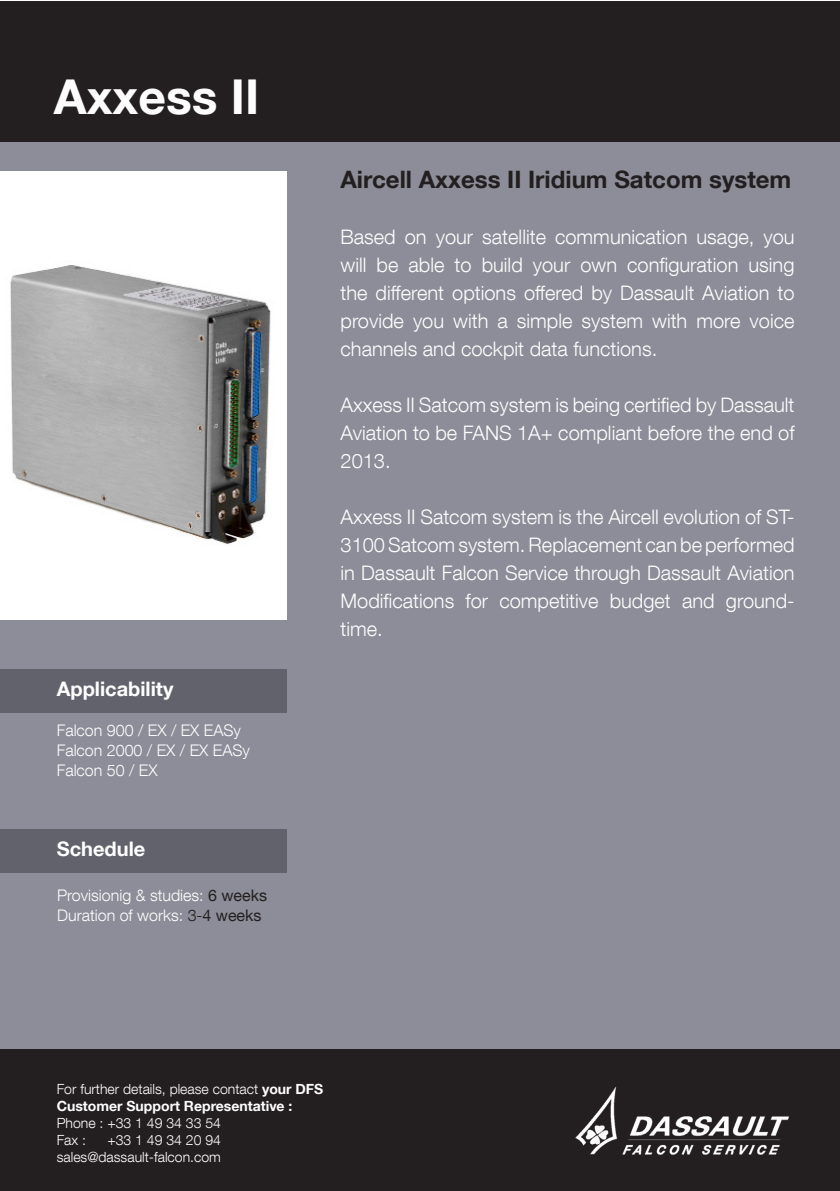
<style>
.page{position:relative;width:840px;height:1191px;background:#fff}
.page>*{position:absolute;margin:0;border:0;box-sizing:border-box;transform-origin:0 0}
.t1{font:700 48px "Helvetica Neue LT Com";color:#fffeff}
.t2{font:700 24px "Helvetica Neue LT Com";color:#231f20}
.t3{font:300 20px/28px "Helvetica Neue LT Com";color:#fffeff;text-align:justify}
.t4{font:700 20px "Helvetica Neue LT Com";color:#fffeff}
.t5{font:300 16px "Helvetica Neue LT Com";color:#fffeff}
.t6{font:300 16px "Helvetica Neue LT Com";color:#fff}
.t7{font:700 14px/16.8px "Helvetica Neue LT Com";color:#fffeff}
.t8{font:300 14px/16.8px "Helvetica Neue LT Com";color:#fffeff}
.s1{font-weight:400;color:#231f20}
.s2{color:#231f20}
.s3{font-weight:300}
</style>
<div class="page">
<div style="left:0;top:1px;width:839px;height:1190px;background:#8c8d98"></div>
<div style="left:0;top:1px;width:839px;height:141px;background:#231f20"></div>
<div style="left:0;top:1049px;width:839px;height:142px;background:#231f20"></div>
<img style="left:575px;top:1087px;width:214px;height:68px">
<div style="left:0;top:669px;width:286px;height:43px;background:#62626d"></div>
<div style="left:0;top:829px;width:286px;height:43px;background:#62626d"></div>
<div style="left:0;top:171px;width:286px;height:448px;background:#fff"></div>
<img style="left:10px;top:265px;width:261px;height:279px">
<p class="t1" style="left:54px;top:66px;width:207px">Axxess II</p>
<p class="t4" style="left:57px;top:676px;width:118px">Applicability</p>
<p class="t5" style="left:57px;top:720px;width:186px">Falcon 900 / EX / EX EASy</p>
<p class="t5" style="left:57px;top:740px;width:194px">Falcon 2000 / EX / EX EASy</p>
<p class="t5" style="left:57px;top:760px;width:102px">Falcon 50 / EX</p>
<p class="t4" style="left:57px;top:836px;width:90px">Schedule</p>
<p class="t5" style="left:57px;top:885px;width:211px">Provisionig &amp; studies: <span class="s1">6 weeks</span></p>
<p class="t6" style="left:57px;top:905px;width:206px">Duration of works: <span class="s2">3-</span><span class="s1">4 weeks</span></p>
<p class="t2" style="left:340px;top:164px;width:452px">Aircell Axxess II Iridium Satcom system</p>
<p class="t3" style="left:340px;top:222px;width:455px">Based on your satellite communication usage, you will be able to build your own configuration using the different options offered by Dassault Aviation to provide you with a simple system with more voice channels and cockpit data functions.</p>
<p class="t3" style="left:340px;top:390px;width:455px">Axxess II Satcom system is being certified by Dassault Aviation to be FANS 1A+ compliant before the end of 2013.</p>
<p class="t3" style="left:340px;top:502px;width:455px">Axxess II Satcom system is the Aircell evolution of ST-3100 Satcom system. Replacement can be performed in Dassault Falcon Service through Dassault Aviation Modifications for competitive budget and ground&shy;time.</p>
<p class="t7" style="left:57px;top:1080px;width:268px"><span class="s3">For further details, please contact</span> your DFS<br>Customer Support Representative :</p>
<p class="t8" style="left:57px;top:1114px;width:166px">Phone : +33 1 49 34 33 54<br>Fax :</p>
<p class="t8" style="left:57px;top:1131px;width:166px;text-align:right">+33 1 49 34 20 94 sales@dassault-falcon.com</p>
</div>
